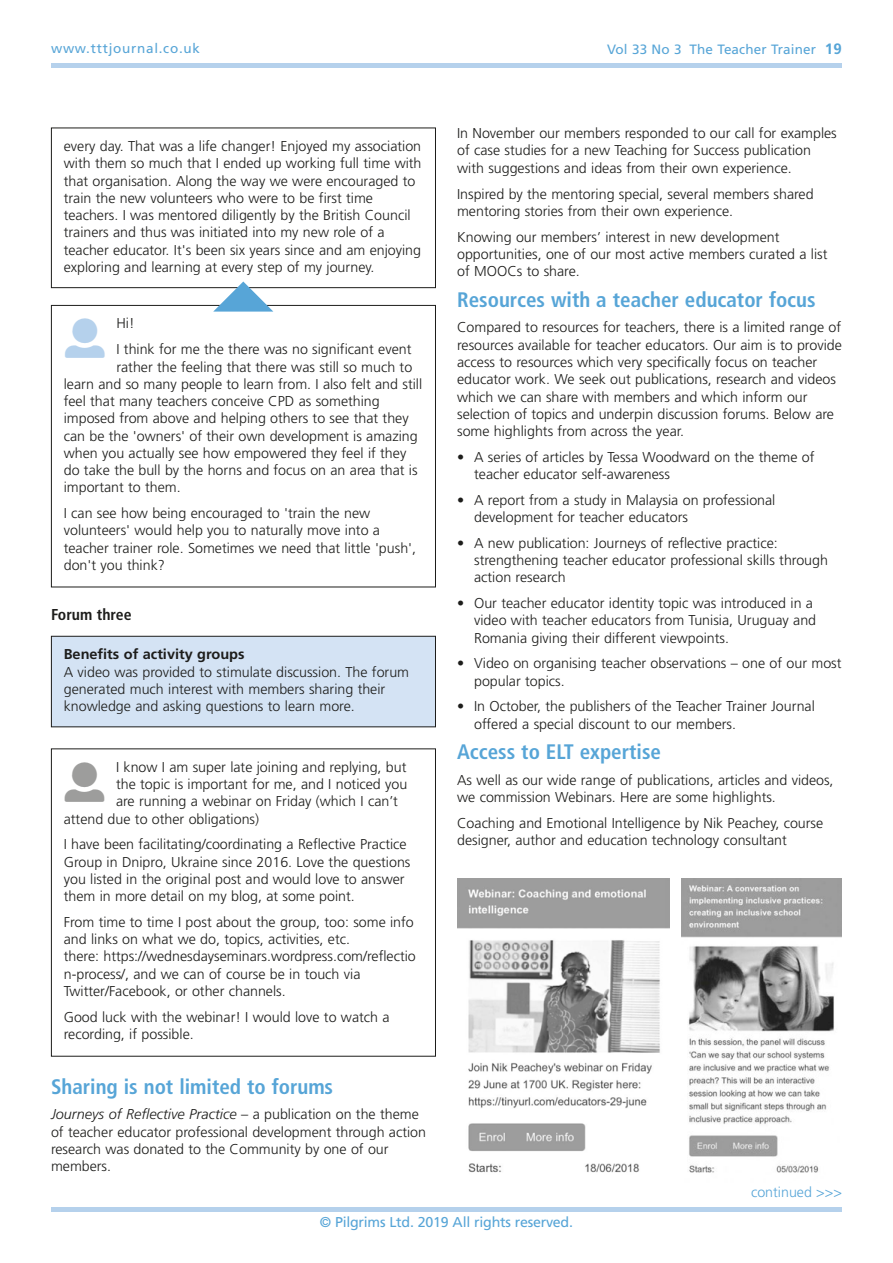
<style>
.page{position:relative;width:893px;height:1263px;background:#fff}
.page>*{position:absolute;margin:0;border:0;box-sizing:border-box;transform-origin:0 0}
.t1{font:700 condensed 21px "Frutiger";color:#57a5d7}
.t2{font:700 condensed 15.75px "Frutiger";color:#1d1d1b}
.t3{font:300 14.25px/17.2px "Frutiger";color:#1d1d1b}
.t4{font:14.25px "Frutiger";letter-spacing:-.02em;color:#57a5d7}
.t5{font:700 14.25px "Frutiger";color:#1d1d1b}
.t6{font:300 14.25px "Frutiger";color:#57a5d7}
.t7{font:13.5px "Frutiger";letter-spacing:.01em;color:#57a5d7}
.t8{font:13.5px "Frutiger";letter-spacing:.055em;color:#57a5d7}
.s1{font-weight:700;font-size:15px}
.s2{font-style:italic}
</style>
<div class="page">
<hr style="left:51px;top:64px;width:791px;height:4px;background:#b5d1ec">
<hr style="left:51px;top:1208px;width:791px;height:4px;background:#b5d1ec">
<div style="left:51px;top:305px;width:385px;height:282px;border:1px solid #1d1d1b"></div>
<div style="left:51px;top:748px;width:385px;height:308px;border:1px solid #1d1d1b"></div>
<div style="left:51px;top:128px;width:385px;height:160px;border:1px solid #1d1d1b"></div>
<div style="left:51px;top:636px;width:384px;height:91px;background:#d4e3f4"></div>
<div style="left:51px;top:636px;width:385px;height:91px;border:1px solid #1d1d1b"></div>
<img style="left:458px;top:879px;width:212px;height:294px">
<img style="left:682px;top:879px;width:159px;height:294px">
<svg style="left:213px;top:281px;width:60px;height:31px"></svg>
<p class="t8" style="left:51px;top:43px;width:150px">www.tttjournal.co.uk</p>
<p class="t7" style="left:607px;top:44px;width:236px">Vol 33 No 3 The Teacher Trainer <span class="s1">19</span></p>
<p class="t3" style="left:64px;top:139px;width:359px">every day. That was a life changer! Enjoyed my association with them so much that I ended up working full time with that organisation. Along the way we were encouraged to train the new volunteers who were to be first time teachers. I was mentored diligently by the British Council trainers and thus was initiated into my new role of a teacher educator. It's been six years since and am enjoying exploring and learning at every step of my journey.</p>
<p class="t3" style="left:116px;top:312px;width:297px;line-height:25.8px">Hi!<br>I think for me the there was no significant event</p>
<p class="t3" style="left:64px;top:359px;width:360px;text-indent:53px">rather the feeling that there was still so much to learn and so many people to learn from. I also felt and still feel that many teachers conceive CPD as something imposed from above and helping others to see that they can be the 'owners' of their own development is amazing when you actually see how empowered they feel if they do take the bull by the horns and focus on an area that is important to them.</p>
<p class="t3" style="left:64px;top:506px;width:354px">I can see how being encouraged to 'train the new volunteers' would help you to naturally move into a teacher trainer role. Sometimes we need that little 'push', don't you think?</p>
<p class="t2" style="left:51px;top:609px;width:82px">Forum three</p>
<p class="t5" style="left:64px;top:649px;width:182px">Benefits of activity groups</p>
<p class="t3" style="left:64px;top:664px;width:347px">A video was provided to stimulate discussion. The forum generated much interest with members sharing their knowledge and asking questions to learn more.</p>
<p class="t3" style="left:116px;top:759px;width:292px">I know I am super late joining and replying, but</p>
<p class="t3" style="left:116px;top:777px;width:293px">the topic is important for me, and I noticed you</p>
<p class="t3" style="left:116px;top:794px;width:283px">are running a webinar on Friday (which I can’t</p>
<p class="t3" style="left:64px;top:811px;width:197px">attend due to other obligations)</p>
<p class="t3" style="left:64px;top:837px;width:348px">I have been facilitating/coordinating a Reflective Practice Group in Dnipro, Ukraine since 2016. Love the questions you listed in the original post and would love to answer them in more detail on my blog, at some point.</p>
<p class="t3" style="left:64px;top:914px;width:354px">From time to time I post about the group, too: some info and links on what we do, topics, activities, etc.<br>there: https://wednesdayseminars.wordpress.com/reflectio n-process/, and we can of course be in touch via Twitter/Facebook, or other channels.</p>
<p class="t3" style="left:64px;top:1009px;width:327px">Good luck with the webinar! I would love to watch a recording, if possible.</p>
<h1 class="t1" style="left:51px;top:1078px;width:284px">Sharing is not limited to forums</h1>
<p class="t3" style="left:51px;top:1107px;width:377px"><span class="s2">Journeys of Reflective Practice</span> – a publication on the theme of teacher educator professional development through action research was donated to the Community by one of our members.</p>
<p class="t3" style="left:457px;top:126px;width:381px">In November our members responded to our call for examples of case studies for a new Teaching for Success publication with suggestions and ideas from their own experience.</p>
<p class="t3" style="left:457px;top:186px;width:358px">Inspired by the mentoring special, several members shared mentoring stories from their own experience.</p>
<p class="t3" style="left:457px;top:229px;width:372px">Knowing our members’ interest in new development opportunities, one of our most active members curated a list of MOOCs to share.</p>
<h1 class="t1" style="left:457px;top:291px;width:360px">Resources with a teacher educator focus</h1>
<p class="t3" style="left:457px;top:320px;width:386px">Compared to resources for teachers, there is a limited range of resources available for teacher educators. Our aim is to provide access to resources which very specifically focus on teacher educator work. We seek out publications, research and videos which we can share with members and which inform our selection of topics and underpin discussion forums. Below are some highlights from across the year.</p>
<p class="t3" style="left:474px;top:449px;width:342px;text-indent:-17px">• A series of articles by Tessa Woodward on the theme of teacher educator self-awareness</p>
<p class="t3" style="left:474px;top:492px;width:303px;text-indent:-17px">• A report from a study in Malaysia on professional development for teacher educators</p>
<p class="t3" style="left:474px;top:535px;width:355px;text-indent:-17px">• A new publication: Journeys of reflective practice: strengthening teacher educator professional skills through action research</p>
<p class="t3" style="left:474px;top:596px;width:344px;text-indent:-17px">• Our teacher educator identity topic was introduced in a video with teacher educators from Tunisia, Uruguay and<br>Romania giving their different viewpoints.</p>
<p class="t3" style="left:474px;top:656px;width:369px;text-indent:-17px">• Video on organising teacher observations – one of our most popular topics.</p>
<p class="t3" style="left:474px;top:699px;width:342px;text-indent:-17px">• In October, the publishers of the Teacher Trainer Journal offered a special discount to our members.</p>
<h1 class="t1" style="left:457px;top:743px;width:205px">Access to ELT expertise</h1>
<p class="t3" style="left:457px;top:772px;width:378px">As well as our wide range of publications, articles and videos, we commission Webinars. Here are some highlights.</p>
<p class="t3" style="left:457px;top:815px;width:368px">Coaching and Emotional Intelligence by Nik Peachey, course designer, author and education technology consultant</p>
<p class="t6" style="left:751px;top:1186px;width:92px">continued &gt;&gt;&gt;</p>
<p class="t4" style="left:320px;top:1216px;width:255px">© Pilgrims Ltd. 2019 All rights reserved.</p>
</div>
